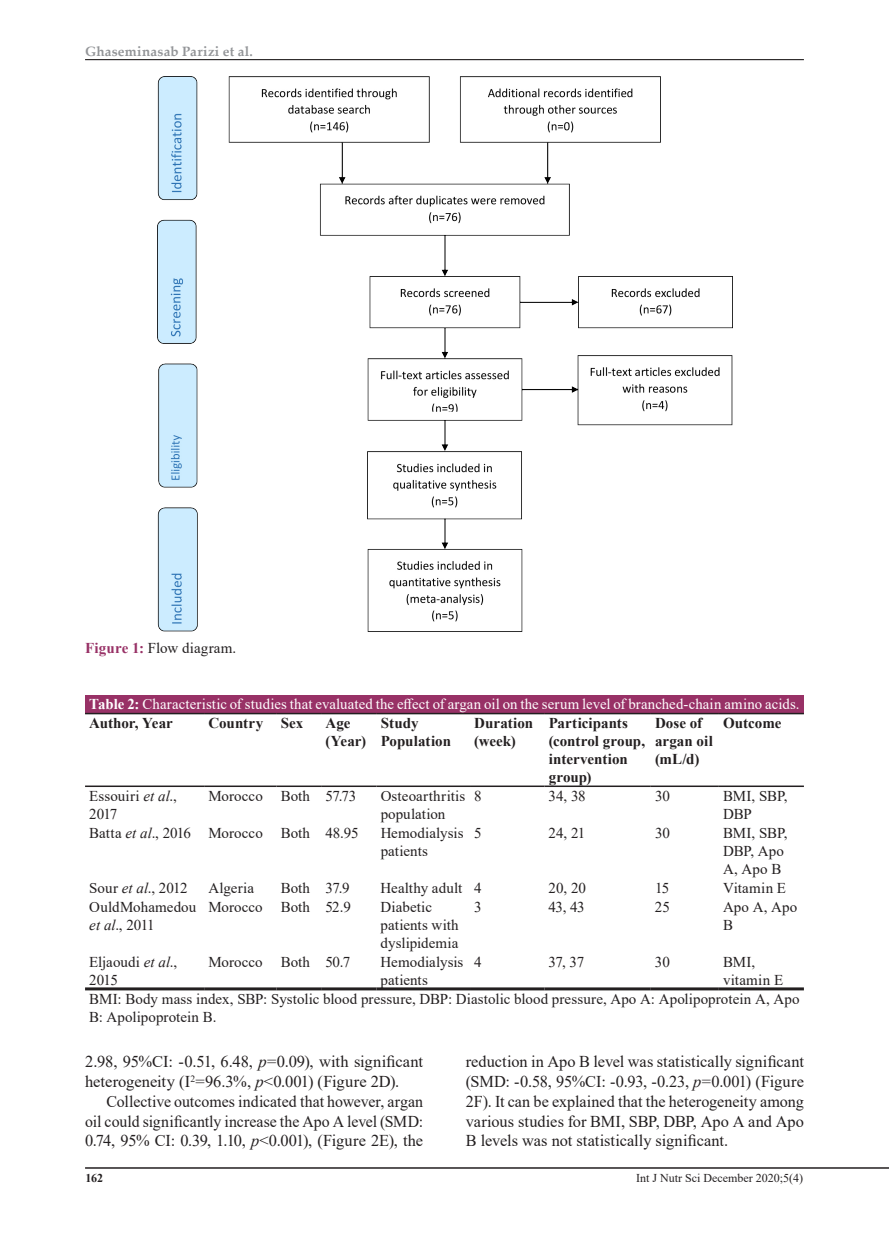
<style>
.page{position:relative;width:889px;height:1242px;background:#fff}
.page>*{position:absolute;margin:0;border:0;box-sizing:border-box;transform-origin:0 0}
.t1{font:16.5px/19.8px "Times New Roman";color:#231f20}
.t2{font:16.5px/19.8px "Times New Roman";color:#231f20;text-align:justify;scale:.96 1}
.t3{font:15px/18px "Times New Roman";letter-spacing:.005em;color:#231f20}
.t4{font:700 15px/18px "Times New Roman";letter-spacing:.005em;color:#231f20}
.t5{font:15px/18.6px "Times New Roman";letter-spacing:.005em;color:#fff}
.t6{font:15px/18px "Times New Roman";letter-spacing:-.015em;color:#231f20}
.t7{font:700 13.5px "Palatino Linotype";letter-spacing:.015em;color:#939598}
.t8{font:12px "Times New Roman";color:#231f20}
.t9{font:700 12px "Times New Roman";color:#231f20}
.s1{font-weight:700;color:#983166}
.s2{font-weight:700}
.s3{font-weight:700;color:#231f20}
.s4{font-style:italic}
</style>
<div class="page">
<hr style="left:85px;top:59px;width:719px;height:1px;background:#231f20">
<hr style="left:85px;top:1167px;width:804px;height:1px;background:#231f20">
<img style="left:157px;top:77px;width:575px;height:555px">
<div style="left:85px;top:694px;width:719px;height:19px;background:#983166"></div>
<hr style="left:85px;top:713px;width:119px;height:1px;background:#231f20">
<hr style="left:204px;top:713px;width:72px;height:1px;background:#231f20">
<hr style="left:276px;top:713px;width:45px;height:1px;background:#231f20">
<hr style="left:321px;top:713px;width:55px;height:1px;background:#231f20">
<hr style="left:376px;top:713px;width:94px;height:1px;background:#231f20">
<hr style="left:470px;top:713px;width:74px;height:1px;background:#231f20">
<hr style="left:544px;top:713px;width:107px;height:1px;background:#231f20">
<hr style="left:651px;top:713px;width:68px;height:1px;background:#231f20">
<hr style="left:719px;top:713px;width:85px;height:1px;background:#231f20">
<hr style="left:85px;top:987px;width:119px;height:3px;background:#231f20">
<hr style="left:204px;top:987px;width:72px;height:3px;background:#231f20">
<hr style="left:276px;top:987px;width:45px;height:3px;background:#231f20">
<hr style="left:321px;top:987px;width:55px;height:3px;background:#231f20">
<hr style="left:376px;top:987px;width:94px;height:3px;background:#231f20">
<hr style="left:470px;top:987px;width:74px;height:3px;background:#231f20">
<hr style="left:544px;top:987px;width:107px;height:3px;background:#231f20">
<hr style="left:651px;top:987px;width:68px;height:3px;background:#231f20">
<hr style="left:719px;top:987px;width:85px;height:3px;background:#231f20">
<hr style="left:85px;top:785px;width:119px;height:2px;background:#231f20">
<hr style="left:204px;top:785px;width:72px;height:2px;background:#231f20">
<hr style="left:276px;top:785px;width:45px;height:2px;background:#231f20">
<hr style="left:321px;top:785px;width:55px;height:2px;background:#231f20">
<hr style="left:376px;top:785px;width:94px;height:2px;background:#231f20">
<hr style="left:470px;top:785px;width:74px;height:2px;background:#231f20">
<hr style="left:544px;top:785px;width:107px;height:2px;background:#231f20">
<hr style="left:651px;top:785px;width:68px;height:2px;background:#231f20">
<hr style="left:719px;top:785px;width:85px;height:2px;background:#231f20">
<p class="t7" style="left:85px;top:41px;width:169px">Ghaseminasab Parizi et al.</p>
<p class="t3" style="left:85px;top:638px;width:153px"><span class="s1">Figure 1:</span> Flow diagram.</p>
<p class="t5" style="left:89px;top:694px;width:712px"><span class="s2">Table 2:</span> Characteristic of studies that evaluated the effect of argan oil on the serum level of branched-chain amino acids.<br><span class="s3">Author, Year</span></p>
<p class="t4" style="left:208px;top:713px;width:96px">Country Sex</p>
<p class="t4" style="left:325px;top:713px;width:42px">Age (Year)</p>
<p class="t4" style="left:381px;top:713px;width:72px">Study<br>Population</p>
<p class="t4" style="left:474px;top:713px;width:60px">Duration (week)</p>
<p class="t4" style="left:548px;top:713px;width:98px">Participants (control group, intervention group)</p>
<p class="t4" style="left:655px;top:713px;width:59px">Dose of argan oil (mL/d)</p>
<p class="t4" style="left:723px;top:713px;width:60px">Outcome</p>
<p class="t3" style="left:89px;top:786px;width:89px">Essouiri <span class="s4">et al</span>.,<br>2017</p>
<p class="t3" style="left:208px;top:786px;width:149px">Morocco Both 57.73</p>
<p class="t3" style="left:381px;top:786px;width:86px">Osteoarthritis population</p>
<p class="t3" style="left:474px;top:786px;width:9px">8</p>
<p class="t3" style="left:548px;top:786px;width:39px">34, 38</p>
<p class="t3" style="left:655px;top:786px;width:16px">30</p>
<p class="t6" style="left:723px;top:786px;width:66px">BMI, SBP,<br>DBP</p>
<p class="t3" style="left:89px;top:823px;width:271px">Batta <span class="s4">et al</span>., 2016 Morocco Both 48.95</p>
<p class="t3" style="left:381px;top:823px;width:84px">Hemodialysis patients</p>
<p class="t3" style="left:474px;top:823px;width:9px">5</p>
<p class="t3" style="left:548px;top:823px;width:38px">24, 21</p>
<p class="t3" style="left:655px;top:823px;width:16px">30</p>
<p class="t3" style="left:723px;top:823px;width:66px">BMI, SBP,<br>DBP, Apo<br>A, Apo B</p>
<p class="t3" style="left:89px;top:878px;width:100px">Sour <span class="s4">et al</span>., 2012</p>
<p class="t3" style="left:208px;top:878px;width:47px">Algeria</p>
<p class="t3" style="left:281px;top:878px;width:71px">Both 37.9</p>
<p class="t3" style="left:381px;top:878px;width:103px">Healthy adult 4</p>
<p class="t3" style="left:548px;top:878px;width:39px">20, 20</p>
<p class="t3" style="left:655px;top:878px;width:16px">15</p>
<p class="t3" style="left:723px;top:878px;width:65px">Vitamin E</p>
<p class="t3" style="left:89px;top:897px;width:108px">OuldMohamedou <span class="s4">et al</span>., 2011</p>
<p class="t3" style="left:208px;top:897px;width:144px">Morocco Both 52.9</p>
<p class="t3" style="left:381px;top:897px;width:80px">Diabetic patients with dyslipidemia</p>
<p class="t3" style="left:474px;top:897px;width:9px">3</p>
<p class="t3" style="left:548px;top:897px;width:38px">43, 43</p>
<p class="t3" style="left:655px;top:897px;width:16px">25</p>
<p class="t3" style="left:723px;top:897px;width:76px">Apo A, Apo<br>B</p>
<p class="t3" style="left:89px;top:952px;width:89px">Eljaoudi <span class="s4">et al</span>.,<br>2015</p>
<p class="t3" style="left:208px;top:952px;width:143px">Morocco Both 50.7</p>
<p class="t3" style="left:380px;top:952px;width:84px">Hemodialysis patients</p>
<p class="t3" style="left:474px;top:952px;width:9px">4</p>
<p class="t3" style="left:548px;top:952px;width:37px">37, 37</p>
<p class="t3" style="left:655px;top:952px;width:16px">30</p>
<p class="t3" style="left:723px;top:952px;width:34px">BMI,</p>
<p class="t3" style="left:723px;top:970px;width:62px">vitamin E</p>
<p class="t3" style="left:89px;top:989px;width:712px">BMI: Body mass index, SBP: Systolic blood pressure, DBP: Diastolic blood pressure, Apo A: Apolipoprotein A, Apo</p>
<p class="t3" style="left:89px;top:1007px;width:129px">B: Apolipoprotein B.</p>
<p class="t1" style="left:85px;top:1051px;width:340px">2.98, 95%CI: -0.51, 6.48, <span class="s4">p</span>=0.09), with significant heterogeneity (I<sup>2</sup>=96.3%, <span class="s4">p</span>&lt;0.001) (Figure 2D).</p>
<p class="t2" style="left:85px;top:1091px;width:354px;text-indent:21px">Collective outcomes indicated that however, argan oil could significantly increase the Apo A level (SMD:<br>0.74, 95% CI: 0.39, 1.10, <span class="s4">p</span>&lt;0.001), (Figure 2E), the</p>
<p class="t1" style="left:466px;top:1051px;width:340px;text-align:justify">reduction in Apo B level was statistically significant (SMD: -0.58, 95%CI: -0.93, -0.23, <span class="s4">p</span>=0.001) (Figure 2F). It can be explained that the heterogeneity among various studies for BMI, SBP, DBP, Apo A and Apo B levels was not statistically significant.</p>
<p class="t9" style="left:86px;top:1169px;width:19px">162</p>
<p class="t8" style="left:636px;top:1169px;width:168px">Int J Nutr Sci December 2020;5(4)</p>
</div>
